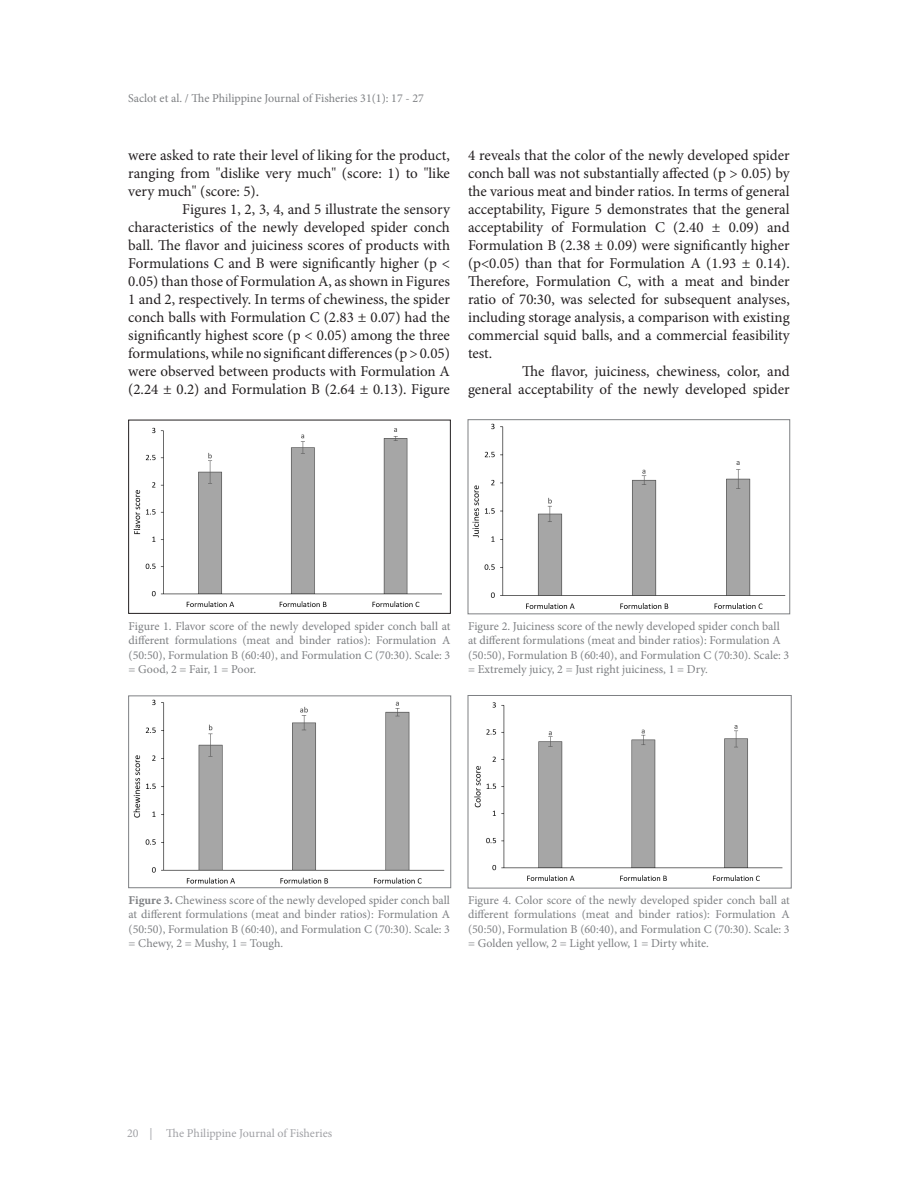
<style>
.page{position:relative;width:918px;height:1188px;background:#fff}
.page>*{position:absolute;margin:0;border:0;box-sizing:border-box;transform-origin:0 0}
.t1{font:15px/18px "Minion Pro";color:#231f20;text-align:justify}
.t2{font:12px/14.4px "Minion Pro";color:#7e8083;text-align:justify}
.t3{font:12px "Minion Pro";color:#a0a1a5}
.s1{font-weight:700}
</style>
<div class="page">
<img style="left:133px;top:427px;width:309px;height:180px">
<div style="left:128px;top:420px;width:323px;height:194px;border:1px solid #231f20"></div>
<img style="left:472px;top:423px;width:314px;height:186px">
<div style="left:468px;top:419px;width:322px;height:195px;border:1px solid #7e8083"></div>
<img style="left:133px;top:699px;width:312px;height:185px">
<div style="left:128px;top:695px;width:323px;height:193px;border:1px solid #7e8083"></div>
<img style="left:474px;top:702px;width:309px;height:179px">
<div style="left:468px;top:695px;width:324px;height:193px;border:1px solid #7e8083"></div>
<p class="t2" style="left:128px;top:91px;width:297px">Saclot et al. / The Philippine Journal of Fisheries 31(1): 17 - 27</p>
<p class="t1" style="left:128px;top:146px;width:323px">were asked to rate their level of liking for the product, ranging from "dislike very much" (score: 1) to "like very much" (score: 5).</p>
<p class="t1" style="left:128px;top:200px;width:323px;text-indent:54px">Figures 1, 2, 3, 4, and 5 illustrate the sensory characteristics of the newly developed spider conch ball. The flavor and juiciness scores of products with Formulations C and B were significantly higher (p &lt; 0.05) than those of Formulation A, as shown in Figures 1 and 2, respectively. In terms of chewiness, the spider conch balls with Formulation C (2.83 ± 0.07) had the significantly highest score (p &lt; 0.05) among the three formulations, while no significant differences (p &gt; 0.05) were observed between products with Formulation A (2.24 ± 0.2) and Formulation B (2.64 ± 0.13). Figure</p>
<p class="t1" style="left:468px;top:146px;width:323px">4 reveals that the color of the newly developed spider conch ball was not substantially affected (p &gt; 0.05) by the various meat and binder ratios. In terms of general acceptability, Figure 5 demonstrates that the general acceptability of Formulation C (2.40 ± 0.09) and Formulation B (2.38 ± 0.09) were significantly higher (p&lt;0.05) than that for Formulation A (1.93 ± 0.14).<br>Therefore, Formulation C, with a meat and binder ratio of 70:30, was selected for subsequent analyses, including storage analysis, a comparison with existing commercial squid balls, and a commercial feasibility test.</p>
<p class="t1" style="left:468px;top:362px;width:323px;text-align:right">The flavor, juiciness, chewiness, color, and<br>general acceptability of the newly developed spider</p>
<p class="t2" style="left:129px;top:619px;width:323px">Figure 1. Flavor score of the newly developed spider conch ball at different formulations (meat and binder ratios): Formulation A (50:50), Formulation B (60:40), and Formulation C (70:30). Scale: 3 = Good, 2 = Fair, 1 = Poor.</p>
<p class="t2" style="left:468px;top:619px;width:323px;text-align:left">Figure 2. Juiciness score of the newly developed spider conch ball at different formulations (meat and binder ratios): Formulation A (50:50), Formulation B (60:40), and Formulation C (70:30). Scale: 3 = Extremely juicy, 2 = Just right juiciness, 1 = Dry.</p>
<p class="t2" style="left:129px;top:893px;width:323px"><span class="s1">Figure 3.</span> Chewiness score of the newly developed spider conch ball at different formulations (meat and binder ratios): Formulation A (50:50), Formulation B (60:40), and Formulation C (70:30). Scale: 3 = Chewy, 2 = Mushy, 1 = Tough.</p>
<p class="t2" style="left:468px;top:893px;width:323px">Figure 4. Color score of the newly developed spider conch ball at different formulations (meat and binder ratios): Formulation A (50:50), Formulation B (60:40), and Formulation C (70:30). Scale: 3 = Golden yellow, 2 = Light yellow, 1 = Dirty white.</p>
<p class="t3" style="left:127px;top:1125px;width:207px">20 | The Philippine Journal of Fisheries</p>
</div>
